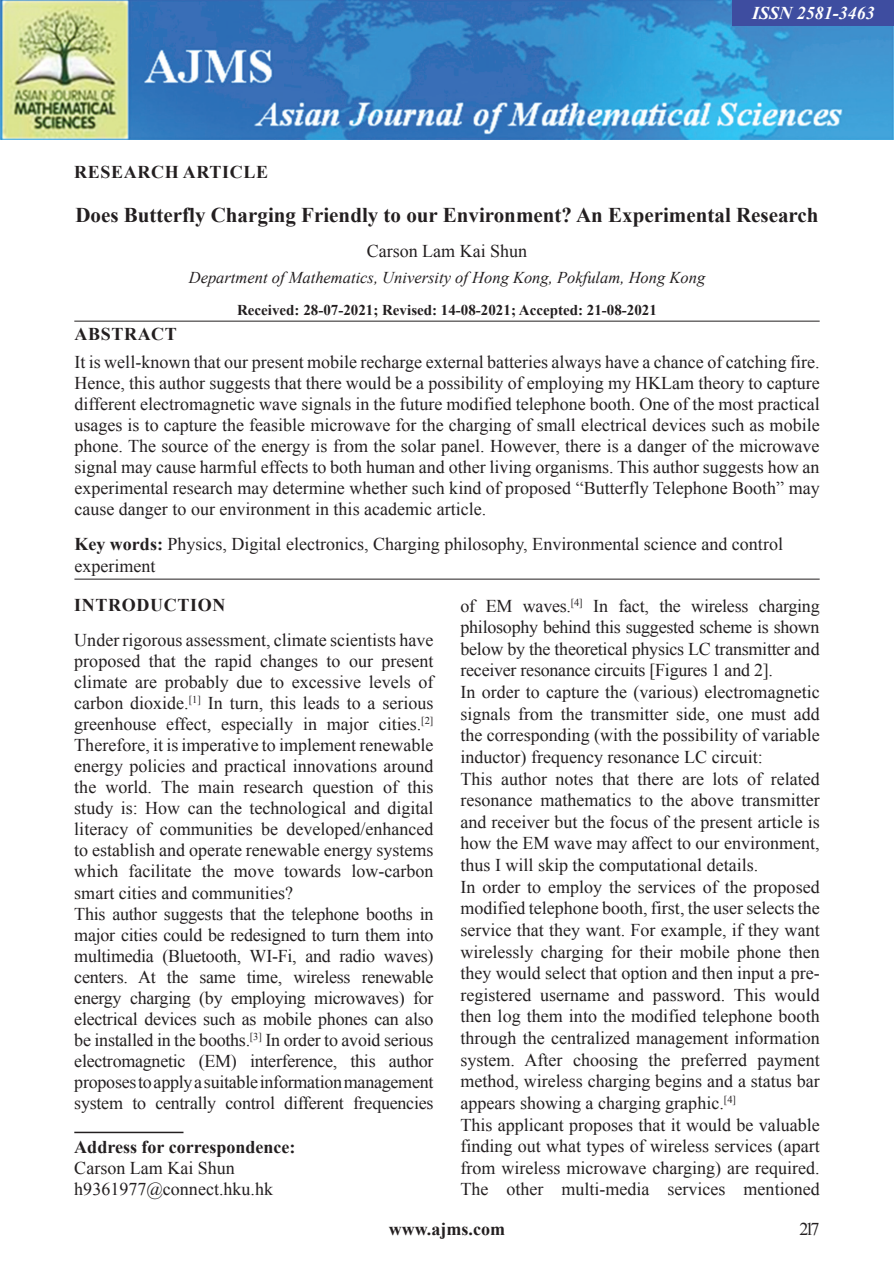
<style>
.page{position:relative;width:894px;height:1263px;background:#fff}
.page>*{position:absolute;margin:0;border:0;box-sizing:border-box;transform-origin:0 0}
.AT{font:700 21px "Times New Roman";color:#231f20}
.TX{font:18px/21.6px "Times New Roman";color:#231f20;text-align:justify}
.ABS{font:18px/21px "Times New Roman";color:#231f20;text-align:justify}
.KWD{font:18px/21.6px "Times New Roman";color:#231f20}
.ADD{font:18px/21px "Times New Roman";color:#231f20}
.AH{font:700 18px "Times New Roman";letter-spacing:.035em;color:#231f20}
.AU{font:18px "Times New Roman";color:#231f20}
.ISSN_NUM{font:italic 700 18px "Times New Roman";color:#fff}
.JFOOTER{font:700 18px "Times New Roman";color:#231f20}
.ABSH{font:700 18px "Times New Roman";letter-spacing:.035em;color:#231f20}
.JFOOTER-2{font:18px "Times New Roman";color:#231f20}
.AFF{font:italic 16.5px "Times New Roman";color:#231f20}
.HIS{font:700 15px "Times New Roman";color:#231f20}
.s1{font-weight:700}
</style>
<div class="page">
<img style="left:0;top:0;width:893px;height:139px">
<div style="left:731px;top:0;width:162px;height:26px;background:#3e4da0"></div>
<hr style="left:74px;top:321px;width:745px;height:1px;background:#231f20">
<hr style="left:74px;top:579px;width:745px;height:1px;background:#231f20">
<hr style="left:74px;top:1131px;width:109px;height:2px;background:#231f20">
<p class="ISSN_NUM" style="left:752px;top:0;width:124px">ISSN 2581-3463</p>
<p class="AH" style="left:74px;top:159px;width:195px">RESEARCH ARTICLE</p>
<p class="AT" style="left:75px;top:200px;width:744px">Does Butterfly Charging Friendly to our Environment? An Experimental Research</p>
<p class="AU" style="left:366px;top:238px;width:162px">Carson Lam Kai Shun</p>
<p class="AFF" style="left:189px;top:266px;width:518px">Department of Mathematics, University of Hong Kong, Pokfulam, Hong Kong</p>
<p class="HIS" style="left:237px;top:299px;width:421px">Received: 28-07-2021; Revised: 14-08-2021; Accepted: 21-08-2021</p>
<p class="ABSH" style="left:74px;top:321px;width:104px">ABSTRACT</p>
<p class="ABS" style="left:74px;top:351px;width:746px">It is well-known that our present mobile recharge external batteries always have a chance of catching fire.<br>Hence, this author suggests that there would be a possibility of employing my HKLam theory to capture different electromagnetic wave signals in the future modified telephone booth. One of the most practical usages is to capture the feasible microwave for the charging of small electrical devices such as mobile phone. The source of the energy is from the solar panel. However, there is a danger of the microwave signal may cause harmful effects to both human and other living organisms. This author suggests how an experimental research may determine whether such kind of proposed “Butterfly Telephone Booth” may cause danger to our environment in this academic article.</p>
<p class="KWD" style="left:74px;top:533px;width:709px"><span class="s1">Key words:</span> Physics, Digital electronics, Charging philosophy, Environmental science and control experiment</p>
<h1 class="AH" style="left:74px;top:592px;width:152px">INTRODUCTION</h1>
<p class="TX" style="left:74px;top:628px;width:360px;line-height:21px">Under rigorous assessment, climate scientists have proposed that the rapid changes to our present climate are probably due to excessive levels of carbon dioxide.<sup>[1]</sup> In turn, this leads to a serious greenhouse effect, especially in major cities.<sup>[2] </sup>Therefore, it is imperative to implement renewable energy policies and practical innovations around the world. The main research question of this study is: How can the technological and digital literacy of communities be developed/enhanced to establish and operate renewable energy systems which facilitate the move towards low-carbon smart cities and communities?</p>
<p class="TX" style="left:74px;top:902px;width:360px;line-height:21px">This author suggests that the telephone booths in major cities could be redesigned to turn them into multimedia (Bluetooth, WI-Fi, and radio waves) centers. At the same time, wireless renewable energy charging (by employing microwaves) for electrical devices such as mobile phones can also be installed in the booths.<sup>[3]</sup> In order to avoid serious electromagnetic (EM) interference, this author proposes to apply a suitable information management system to centrally control different frequencies</p>
<p class="ADD" style="left:74px;top:1136px;width:222px"><span class="s1">Address for correspondence:<br></span>Carson Lam Kai Shun h9361977@connect.hku.hk</p>
<p class="TX" style="left:460px;top:594px;width:360px">of EM waves.<sup>[4]</sup> In fact, the wireless charging philosophy behind this suggested scheme is shown below by the theoretical physics LC transmitter and receiver resonance circuits [Figures 1 and 2].</p>
<p class="TX" style="left:460px;top:680px;width:360px">In order to capture the (various) electromagnetic signals from the transmitter side, one must add the corresponding (with the possibility of variable inductor) frequency resonance LC circuit:</p>
<p class="TX" style="left:460px;top:767px;width:360px">This author notes that there are lots of related resonance mathematics to the above transmitter and receiver but the focus of the present article is how the EM wave may affect to our environment, thus I will skip the computational details.</p>
<p class="TX" style="left:460px;top:875px;width:360px">In order to employ the services of the proposed modified telephone booth, first, the user selects the service that they want. For example, if they want wirelessly charging for their mobile phone then they would select that option and then input a pre&shy;registered username and password. This would then log them into the modified telephone booth through the centralized management information system. After choosing the preferred payment method, wireless charging begins and a status bar appears showing a charging graphic.<sup>[4]</sup></p>
<p class="TX" style="left:460px;top:1113px;width:360px">This applicant proposes that it would be valuable finding out what types of wireless services (apart from wireless microwave charging) are required.<br>The other multi-media services mentioned</p>
<p class="JFOOTER" style="left:389px;top:1215px;width:117px">www.ajms.com</p>
<p class="JFOOTER-2" style="left:799px;top:1216px;width:22px">217</p>
</div>
